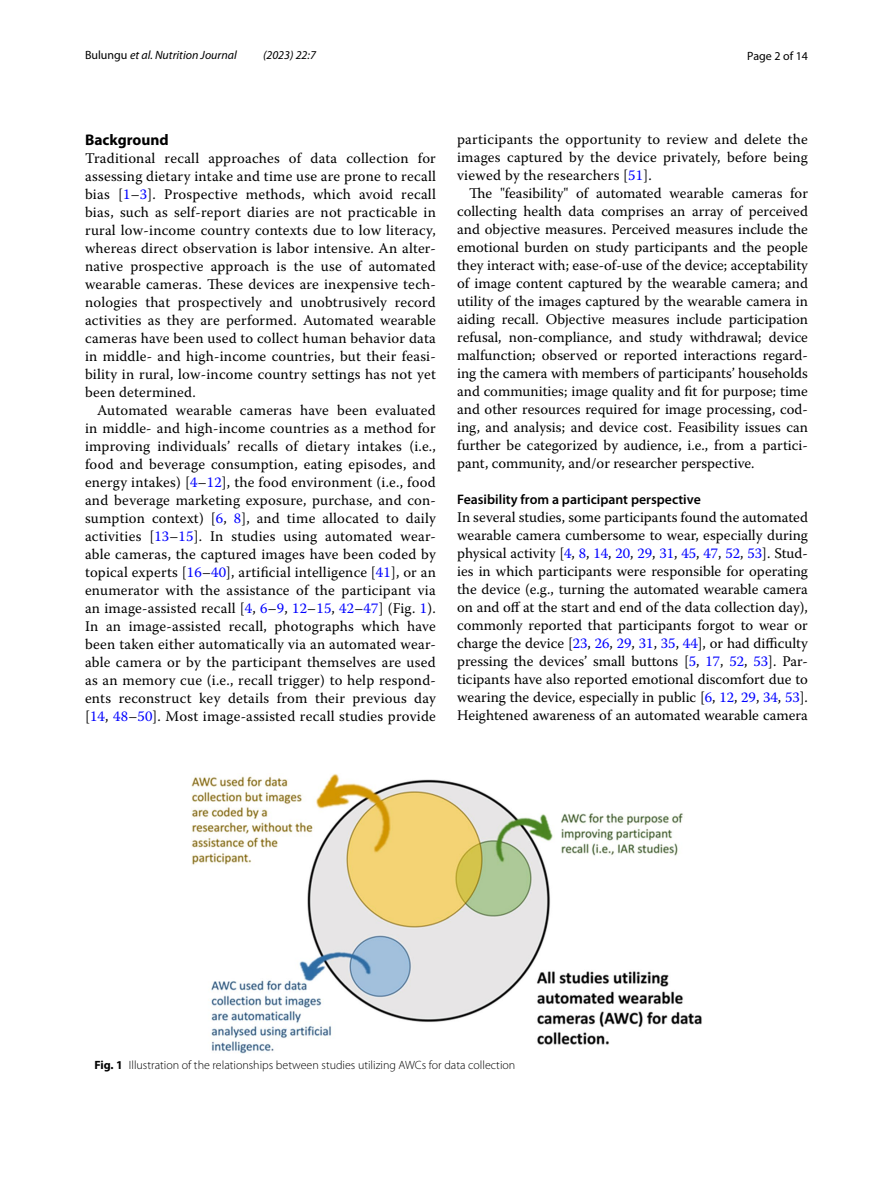
<style>
.page{position:relative;width:893px;height:1187px;background:#fff}
.page>*{position:absolute;margin:0;border:0;box-sizing:border-box;transform-origin:0 0}
.t1{font:700 15.45px "Myriad Pro";color:#000}
.t2{font:14.7px/18px "Warnock Pro";letter-spacing:.015em;color:#000;text-align:justify}
.t3{font:600 13.8px "Myriad Pro";color:#000}
.t4{font:300 12px "Myriad Pro";color:#000}
.t5{font:italic 12px "Myriad Pro";color:#000}
.t6{font:12px "Myriad Pro";color:#000}
.s1{font-style:normal}
.s2{color:#00f}
.s3{font-weight:700}
</style>
<div class="page">
<img style="left:192px;top:773px;width:510px;height:280px">
<p class="t5" style="left:85px;top:48px;width:153px"><span class="s1">Bulungu</span> et al. Nutrition Journal</p>
<p class="t5" style="left:263px;top:48px;width:54px">(2023) 22:7</p>
<p class="t6" style="left:747px;top:48px;width:62px">Page 2 of 14</p>
<p class="t1" style="left:85px;top:129px;width:85px">Background</p>
<p class="t2" style="left:85px;top:148px;width:352px">Traditional recall approaches of data collection for assessing dietary intake and time use are prone to recall bias [<span class="s2">1</span>–<span class="s2">3</span>]. Prospective methods, which avoid recall bias, such as self-report diaries are not practicable in rural low-income country contexts due to low literacy, whereas direct observation is labor intensive. An alter&shy;native prospective approach is the use of automated wearable cameras. These devices are inexpensive tech&shy;nologies that prospectively and unobtrusively record activities as they are performed. Automated wearable cameras have been used to collect human behavior data in middle- and high-income countries, but their feasi&shy;bility in rural, low-income country settings has not yet been determined.</p>
<p class="t2" style="left:85px;top:400px;width:352px;text-indent:12px">Automated wearable cameras have been evaluated in middle- and high-income countries as a method for improving individuals’ recalls of dietary intakes (i.e., food and beverage consumption, eating episodes, and energy intakes) [<span class="s2">4</span>–<span class="s2">12</span>], the food environment (i.e., food and beverage marketing exposure, purchase, and con&shy;sumption context) [<span class="s2">6</span>, <span class="s2">8</span>], and time allocated to daily activities [<span class="s2">13</span>–<span class="s2">15</span>]. In studies using automated wear&shy;able cameras, the captured images have been coded by topical experts [<span class="s2">16</span>–<span class="s2">40</span>], artificial intelligence [<span class="s2">41</span>], or an enumerator with the assistance of the participant via an image-assisted recall [<span class="s2">4</span>, <span class="s2">6</span>–<span class="s2">9</span>, <span class="s2">12</span>–<span class="s2">15</span>, <span class="s2">42</span>–<span class="s2">47</span>] (Fig. <span class="s2">1</span>).<br>In an image-assisted recall, photographs which have been taken either automatically via an automated wear&shy;able camera or by the participant themselves are used as an memory cue (i.e., recall trigger) to help respond&shy;ents reconstruct key details from their previous day [<span class="s2">14</span>, <span class="s2">48</span>–<span class="s2">50</span>]. Most image-assisted recall studies provide</p>
<p class="t2" style="left:457px;top:130px;width:352px">participants the opportunity to review and delete the images captured by the device privately, before being viewed by the researchers [<span class="s2">51</span>].</p>
<p class="t2" style="left:457px;top:184px;width:352px;text-indent:12px">The "feasibility" of automated wearable cameras for collecting health data comprises an array of perceived and objective measures. Perceived measures include the emotional burden on study participants and the people they interact with; ease-of-use of the device; acceptability of image content captured by the wearable camera; and utility of the images captured by the wearable camera in aiding recall. Objective measures include participation refusal, non-compliance, and study withdrawal; device malfunction; observed or reported interactions regard&shy;ing the camera with members of participants’ households and communities; image quality and fit for purpose; time and other resources required for image processing, cod&shy;ing, and analysis; and device cost. Feasibility issues can further be categorized by audience, i.e., from a partici&shy;pant, community, and/or researcher perspective.</p>
<p class="t3" style="left:457px;top:490px;width:245px">Feasibility from a participant perspective</p>
<p class="t2" style="left:457px;top:508px;width:352px">In several studies, some participants found the automated wearable camera cumbersome to wear, especially during physical activity [<span class="s2">4</span>, <span class="s2">8</span>, <span class="s2">14</span>, <span class="s2">20</span>, <span class="s2">29</span>, <span class="s2">31</span>, <span class="s2">45</span>, <span class="s2">47</span>, <span class="s2">52</span>, <span class="s2">53</span>]. Stud&shy;ies in which participants were responsible for operating the device (e.g., turning the automated wearable camera on and off at the start and end of the data collection day), commonly reported that participants forgot to wear or charge the device [<span class="s2">23</span>, <span class="s2">26</span>, <span class="s2">29</span>, <span class="s2">31</span>, <span class="s2">35</span>, <span class="s2">44</span>], or had difficulty pressing the devices’ small buttons [<span class="s2">5</span>, <span class="s2">17</span>, <span class="s2">52</span>, <span class="s2">53</span>]. Par&shy;ticipants have also reported emotional discomfort due to wearing the device, especially in public [<span class="s2">6</span>, <span class="s2">12</span>, <span class="s2">29</span>, <span class="s2">34</span>, <span class="s2">53</span>].<br>Heightened awareness of an automated wearable camera</p>
<p class="t4" style="left:94px;top:1058px;width:422px"><span class="s3">Fig. 1</span> Illustration of the relationships between studies utilizing AWCs for data collection</p>
</div>
